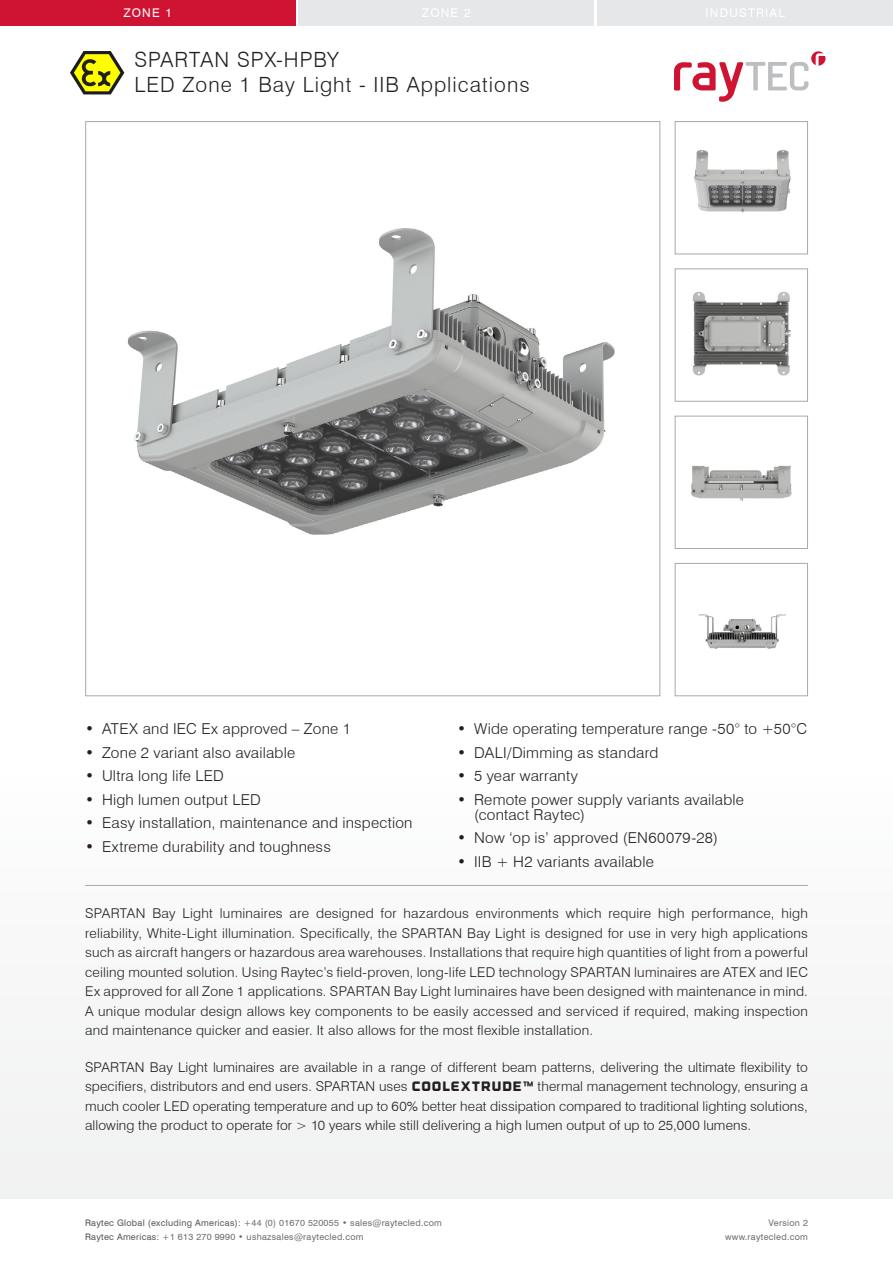
<style>
.page{position:relative;width:893px;height:1263px;background:#fff}
.page>*{position:absolute;margin:0;border:0;box-sizing:border-box;transform-origin:0 0}
.t1{font:300 21px/25.2px "Swiss 721 BT";letter-spacing:.05em;color:#231f20}
.t2{font:300 15px/15px "Swiss 721 BT";letter-spacing:.015em;color:#231f20}
.t3{font:300 13.5px/19.5px "Swiss 721 BT";letter-spacing:.01em;color:#231f20;text-align:justify}
.t4{font:12px "Swiss 721 BT";letter-spacing:.1em;color:#fff}
.t5{font:9px/13.5px "Swiss 721 BT";letter-spacing:.03em;color:#6d6e71}
.s1{font-family:"Outage Cut";font-weight:400}
.s2{color:#58595b}
</style>
<div class="page">
<div style="left:0;top:0;width:893px;height:1263px;background:linear-gradient(to right,#fbfbfb,#fbfbfb)"></div>
<div style="left:0;top:1199px;width:893px;height:64px;background:#fff"></div>
<img style="left:128px;top:228px;width:487px;height:307px">
<img style="left:694px;top:150px;width:97px;height:63px">
<div style="left:675px;top:121px;width:133px;height:133px;border:1px solid #a7a9ac"></div>
<img style="left:691px;top:465px;width:101px;height:36px">
<div style="left:675px;top:416px;width:133px;height:133px;border:1px solid #a7a9ac"></div>
<img style="left:698px;top:614px;width:88px;height:35px">
<div style="left:675px;top:563px;width:133px;height:133px;border:1px solid #a7a9ac"></div>
<hr style="left:85px;top:885px;width:722px;height:1px;background:#a7a9ac">
<svg style="left:674px;top:51px;width:151px;height:51px"></svg>
<div style="left:0;top:0;width:296px;height:26px;background:#ce1432"></div>
<div style="left:299px;top:0;width:295px;height:26px;background:#e6e7e8"></div>
<div style="left:597px;top:0;width:296px;height:26px;background:#e6e7e8"></div>
<svg style="left:70px;top:51px;width:54px;height:43px"></svg>
<img style="left:692px;top:292px;width:99px;height:84px">
<div style="left:675px;top:268px;width:133px;height:134px;border:1px solid #a7a9ac"></div>
<p class="t4" style="left:123px;top:5px;width:50px">ZONE 1</p>
<p class="t4" style="left:422px;top:5px;width:50px">ZONE 2</p>
<p class="t4" style="left:706px;top:5px;width:81px">INDUSTRIAL</p>
<h1 class="t1" style="left:135px;top:47px;width:397px">SPARTAN SPX-HPBY<br>LED Zone 1 Bay Light - IIB Applications</h1>
<p class="t2" style="left:85px;top:721px;width:267px">• ATEX and IEC Ex approved – Zone 1</p>
<p class="t2" style="left:85px;top:745px;width:212px">• Zone 2 variant also available</p>
<p class="t2" style="left:85px;top:768px;width:140px">• Ultra long life LED</p>
<p class="t2" style="left:85px;top:792px;width:177px">• High lumen output LED</p>
<p class="t2" style="left:85px;top:815px;width:329px">• Easy installation, maintenance and inspection</p>
<p class="t2" style="left:85px;top:839px;width:247px">• Extreme durability and toughness</p>
<p class="t2" style="left:457px;top:721px;width:352px">• Wide operating temperature range -50° to +50°C</p>
<p class="t2" style="left:457px;top:745px;width:203px">• DALI/Dimming as standard</p>
<p class="t2" style="left:457px;top:768px;width:122px">• 5 year warranty</p>
<p class="t2" style="left:474px;top:792px;width:271px;text-indent:-17px">• Remote power supply variants available (contact Raytec)</p>
<p class="t2" style="left:457px;top:830px;width:262px">• Now ‘op is’ approved (EN60079-28)</p>
<p class="t2" style="left:457px;top:854px;width:198px">• IIB + H2 variants available</p>
<p class="t3" style="left:85px;top:903px;width:724px">SPARTAN Bay Light luminaires are designed for hazardous environments which require high performance, high reliability, White-Light illumination. Specifically, the SPARTAN Bay Light is designed for use in very high applications such as aircraft hangers or hazardous area warehouses. Installations that require high quantities of light from a powerful ceiling mounted solution. Using Raytec’s field-proven, long-life LED technology SPARTAN luminaires are ATEX and IEC Ex approved for all Zone 1 applications. SPARTAN Bay Light luminaires have been designed with maintenance in mind.<br>A unique modular design allows key components to be easily accessed and serviced if required, making inspection and maintenance quicker and easier. It also allows for the most flexible installation.</p>
<p class="t3" style="left:85px;top:1057px;width:724px">SPARTAN Bay Light luminaires are available in a range of different beam patterns, delivering the ultimate flexibility to specifiers, distributors and end users. SPARTAN uses <span class="s1">COOLEXTRUDE™</span> thermal management technology, ensuring a much cooler LED operating temperature and up to 60% better heat dissipation compared to traditional lighting solutions, allowing the product to operate for &gt; 10 years while still delivering a high lumen output of up to 25,000 lumens.</p>
<p class="t5" style="left:85px;top:1216px;width:358px"><span class="s2">Raytec Global (excluding Americas):</span> +44 (0) 01670 520055 • sales@raytecled.com<br><span class="s2">Raytec Americas:</span> +1 613 270 9990 • ushazsales@raytecled.com</p>
<p class="t5" style="left:725px;top:1216px;width:84px;text-align:right">Version 2 www.raytecled.com</p>
</div>
